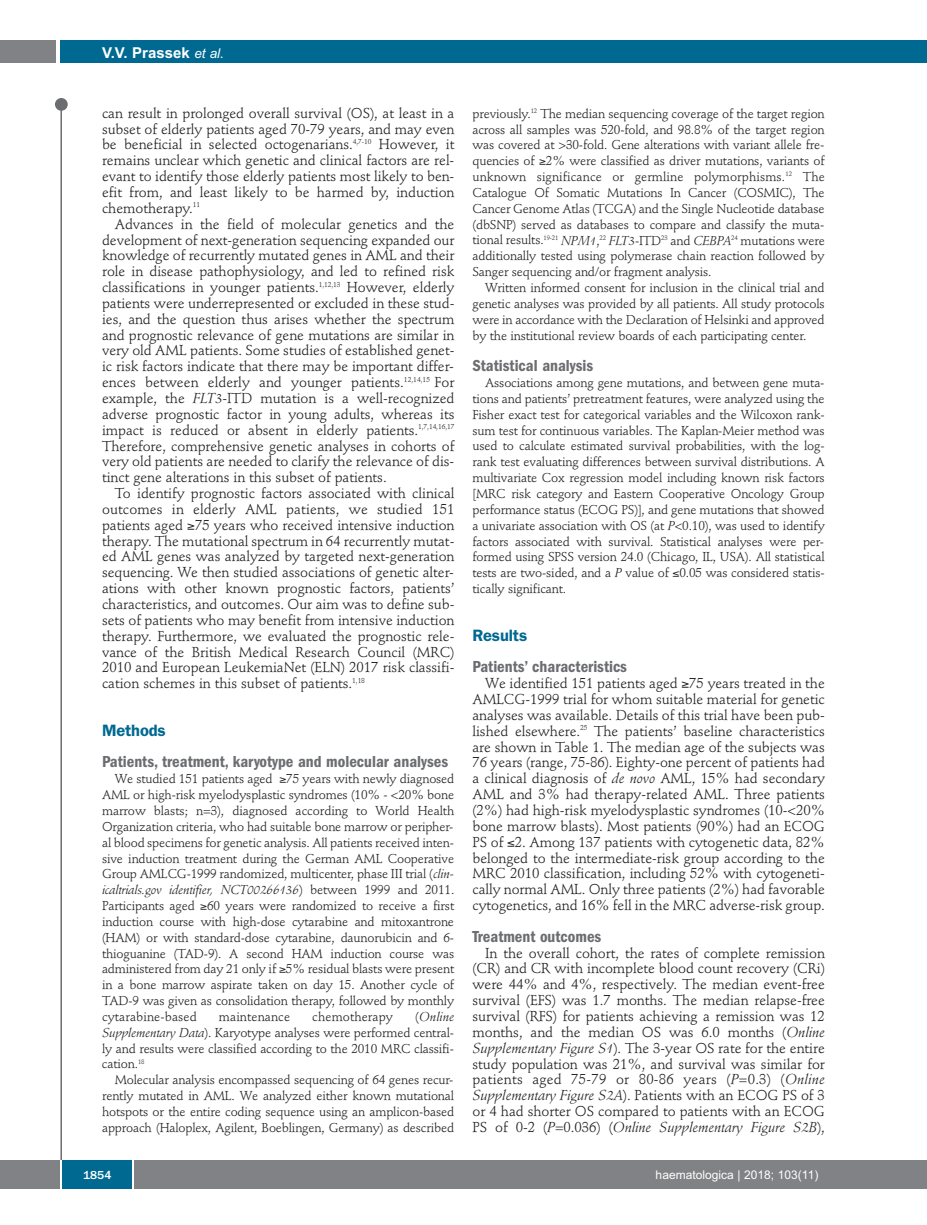
<style>
.page{position:relative;width:927px;height:1225px;background:#fff}
.page>*{position:absolute;margin:0;border:0;box-sizing:border-box;transform-origin:0 0}
.t1{font:600 condensed 16.5px "Franklin Gothic";color:#6c6d70}
.t2{font:600 16.5px "Franklin Gothic";letter-spacing:-.01em;color:#006991}
.t3{font:700 15px "Arial";color:#fff}
.t4{font:14.25px/15.9px "Stempel Schneidler";letter-spacing:-.005em;color:#231f20;text-align:justify}
.t5{font:12.75px/15.9px "Stempel Schneidler";letter-spacing:-.015em;color:#231f20;text-align:justify}
.t6{font:12.75px "Stempel Schneidler";letter-spacing:.005em;color:#231f20}
.t7{font:12px "Arial";color:#fff}
.t8{font:500 12px "Franklin Gothic";color:#fff}
.s1{font-weight:400;font-style:italic;font-size:13.5px}
.s2{font-style:italic}
</style>
<div class="page">
<div style="left:911px;top:40px;width:16px;height:22px;background:#006991"></div>
<div style="left:910px;top:1160px;width:17px;height:28px;background:#808285"></div>
<div style="left:55px;top:98px;width:13px;height:13px;background:#6c6d70;border-radius:50%"></div>
<hr style="left:60px;top:101px;width:2px;height:1061px;background:#6c6d70">
<div style="left:60px;top:40px;width:852px;height:22px;background:#006991"></div>
<div style="left:0;top:40px;width:56px;height:22px;background:#808285"></div>
<div style="left:0;top:1160px;width:911px;height:28px;background:#808285"></div>
<div style="left:62px;top:1160px;width:71px;height:28px;background:#006991"></div>
<hr style="left:60px;top:1160px;width:2px;height:28px;background:#fff">
<svg style="left:133px;top:1160px;width:1px;height:28px"></svg>
<p class="t3" style="left:102px;top:44px;width:123px">V.V. Prassek <span class="s1">et al.</span></p>
<p class="t4" style="left:102px;top:106px;width:354px">can result in prolonged overall survival (OS), at least in a subset of elderly patients aged 70-79 years, and may even be beneficial in selected octogenarians.<sup>4,7-10</sup> However, it remains unclear which genetic and clinical factors are rel&shy;evant to identify those elderly patients most likely to ben&shy;efit from, and least likely to be harmed by, induction chemotherapy.<sup>11</sup></p>
<p class="t4" style="left:102px;top:217px;width:354px;text-indent:13px">Advances in the field of molecular genetics and the development of next-generation sequencing expanded our knowledge of recurrently mutated genes in AML and their role in disease pathophysiology, and led to refined risk classifications in younger patients.<sup>1,12,13</sup> However, elderly patients were underrepresented or excluded in these stud&shy;ies, and the question thus arises whether the spectrum and prognostic relevance of gene mutations are similar in very old AML patients. Some studies of established genet&shy;ic risk factors indicate that there may be important differ&shy;ences between elderly and younger patients.<sup>12,14,15</sup> For example, the <span class="s2">FLT3</span>-ITD mutation is a well-recognized adverse prognostic factor in young adults, whereas its impact is reduced or absent in elderly patients.<sup>1,7,14,16,17<br></sup>Therefore, comprehensive genetic analyses in cohorts of very old patients are needed to clarify the relevance of dis&shy;tinct gene alterations in this subset of patients.</p>
<p class="t4" style="left:102px;top:486px;width:354px;text-indent:13px">To identify prognostic factors associated with clinical outcomes in elderly AML patients, we studied 151 patients aged ≥75 years who received intensive induction therapy. The mutational spectrum in 64 recurrently mutat&shy;ed AML genes was analyzed by targeted next-generation sequencing. We then studied associations of genetic alter&shy;ations with other known prognostic factors, patients’ characteristics, and outcomes. Our aim was to define sub&shy;sets of patients who may benefit from intensive induction therapy. Furthermore, we evaluated the prognostic rele&shy;vance of the British Medical Research Council (MRC)<br>2010 and European LeukemiaNet (ELN) 2017 risk classifi&shy;cation schemes in this subset of patients.<sup>1,18</sup></p>
<p class="t2" style="left:102px;top:724px;width:65px">Methods</p>
<p class="t1" style="left:102px;top:756px;width:348px">Patients, treatment, karyotype and molecular analyses</p>
<p class="t5" style="left:102px;top:772px;width:354px;text-indent:13px">We studied 151 patients aged ≥75 years with newly diagnosed AML or high-risk myelodysplastic syndromes (10% - &lt;20% bone marrow blasts; n=3), diagnosed according to World Health Organization criteria, who had suitable bone marrow or peripher&shy;al blood specimens for genetic analysis. All patients received inten&shy;sive induction treatment during the German AML Cooperative Group AMLCG-1999 randomized, multicenter, phase III trial (<span class="s2">clin&shy;icaltrials.gov identifier, NCT00266136</span>) between 1999 and 2011.<br>Participants aged ≥60 years were randomized to receive a first induction course with high-dose cytarabine and mitoxantrone (HAM) or with standard-dose cytarabine, daunorubicin and 6- thioguanine (TAD-9). A second HAM induction course was administered from day 21 only if ≥5% residual blasts were present in a bone marrow aspirate taken on day 15. Another cycle of TAD-9 was given as consolidation therapy, followed by monthly cytarabine-based</p>
<p class="t5" style="left:102px;top:1009px;width:354px;text-indent:313px">(<span class="s2">Online Supplementary Data</span>). Karyotype analyses were performed central&shy;ly and results were classified according to the 2010 MRC classifi&shy;cation.<sup>18</sup></p>
<p class="t5" style="left:102px;top:1073px;width:354px;text-indent:13px">Molecular analysis encompassed sequencing of 64 genes recur&shy;rently mutated in AML. We analyzed either known mutational hotspots or the entire coding sequence using an amplicon-based approach (Haloplex, Agilent, Boeblingen, Germany) as described</p>
<p class="t6" style="left:219px;top:1011px;width:73px">maintenance</p>
<p class="t6" style="left:312px;top:1011px;width:82px">chemotherapy</p>
<p class="t5" style="left:472px;top:107px;width:354px">previously.<sup>12</sup> The median sequencing coverage of the target region across all samples was 520-fold, and 98.8% of the target region was covered at &gt;30-fold. Gene alterations with variant allele fre&shy;quencies of ≥2% were classified as driver mutations, variants of unknown significance or germline polymorphisms.<sup>12</sup> The Catalogue Of Somatic Mutations In Cancer (COSMIC), The Cancer Genome Atlas (TCGA) and the Single Nucleotide database (dbSNP) served as databases to compare and classify the muta&shy;tional results.<sup>19-21</sup> <span class="s2">NPM1</span>,<sup>22</sup> <span class="s2">FLT3</span>-ITD<sup>23</sup> and <span class="s2">CEBPA</span><sup>24</sup> mutations were additionally tested using polymerase chain reaction followed by Sanger sequencing and/or fragment analysis.</p>
<p class="t5" style="left:472px;top:281px;width:354px;text-indent:13px">Written informed consent for inclusion in the clinical trial and genetic analyses was provided by all patients. All study protocols were in accordance with the Declaration of Helsinki and approved by the institutional review boards of each participating center.</p>
<p class="t1" style="left:472px;top:360px;width:122px">Statistical analysis</p>
<p class="t5" style="left:472px;top:376px;width:354px;text-indent:13px">Associations among gene mutations, and between gene muta&shy;tions and patients’ pretreatment features, were analyzed using the Fisher exact test for categorical variables and the Wilcoxon rank&shy;sum test for continuous variables. The Kaplan-Meier method was used to calculate estimated survival probabilities, with the log&shy;rank test evaluating differences between survival distributions. A multivariate Cox regression model including known risk factors [MRC risk category and Eastern Cooperative Oncology Group performance status (ECOG PS)], and gene mutations that showed a univariate association with OS (at <span class="s2">P</span>&lt;0.10), was used to identify factors associated with survival. Statistical analyses were per&shy;formed using SPSS version 24.0 (Chicago, IL, USA). All statistical tests are two-sided, and a <span class="s2">P</span> value of ≤0.05 was considered statis&shy;tically significant.</p>
<p class="t2" style="left:472px;top:629px;width:56px">Results</p>
<p class="t1" style="left:472px;top:661px;width:156px">Patients’ characteristics</p>
<p class="t4" style="left:472px;top:677px;width:354px;text-indent:13px">We identified 151 patients aged ≥75 years treated in the AMLCG-1999 trial for whom suitable material for genetic analyses was available. Details of this trial have been pub&shy;lished elsewhere.<sup>25</sup> The patients’ baseline characteristics are shown in Table 1. The median age of the subjects was 76 years (range, 75-86). Eighty-one percent of patients had a clinical diagnosis of <span class="s2">de novo</span> AML, 15% had secondary AML and 3% had therapy-related AML. Three patients (2%) had high-risk myelodysplastic syndromes (10-&lt;20% bone marrow blasts). Most patients (90%) had an ECOG PS of ≤2. Among 137 patients with cytogenetic data, 82% belonged to the intermediate-risk group according to the MRC 2010 classification, including 52% with cytogeneti&shy;cally normal AML. Only three patients (2%) had favorable cytogenetics, and 16% fell in the MRC adverse-risk group.</p>
<p class="t1" style="left:472px;top:930px;width:130px">Treatment outcomes</p>
<p class="t4" style="left:472px;top:946px;width:354px;text-indent:13px">In the overall cohort, the rates of complete remission (CR) and CR with incomplete blood count recovery (CRi) were 44% and 4%, respectively. The median event-free survival (EFS) was 1.7 months. The median relapse-free survival (RFS) for patients achieving a remission was 12 months, and the median OS was 6.0 months (<span class="s2">Online Supplementary Figure S1</span>). The 3-year OS rate for the entire study population was 21%, and survival was similar for patients aged 75-79 or 80-86 years (<span class="s2">P</span>=0.3) (<span class="s2">Online Supplementary Figure S2A</span>). Patients with an ECOG PS of 3 or 4 had shorter OS compared to patients with an ECOG PS of 0-2 (<span class="s2">P</span>=0.036) (<span class="s2">Online Supplementary Figure S2B</span>),</p>
<p class="t8" style="left:83px;top:1167px;width:30px">1854</p>
<p class="t7" style="left:656px;top:1167px;width:164px">haematologica | 2018; 103(11)</p>
</div>
